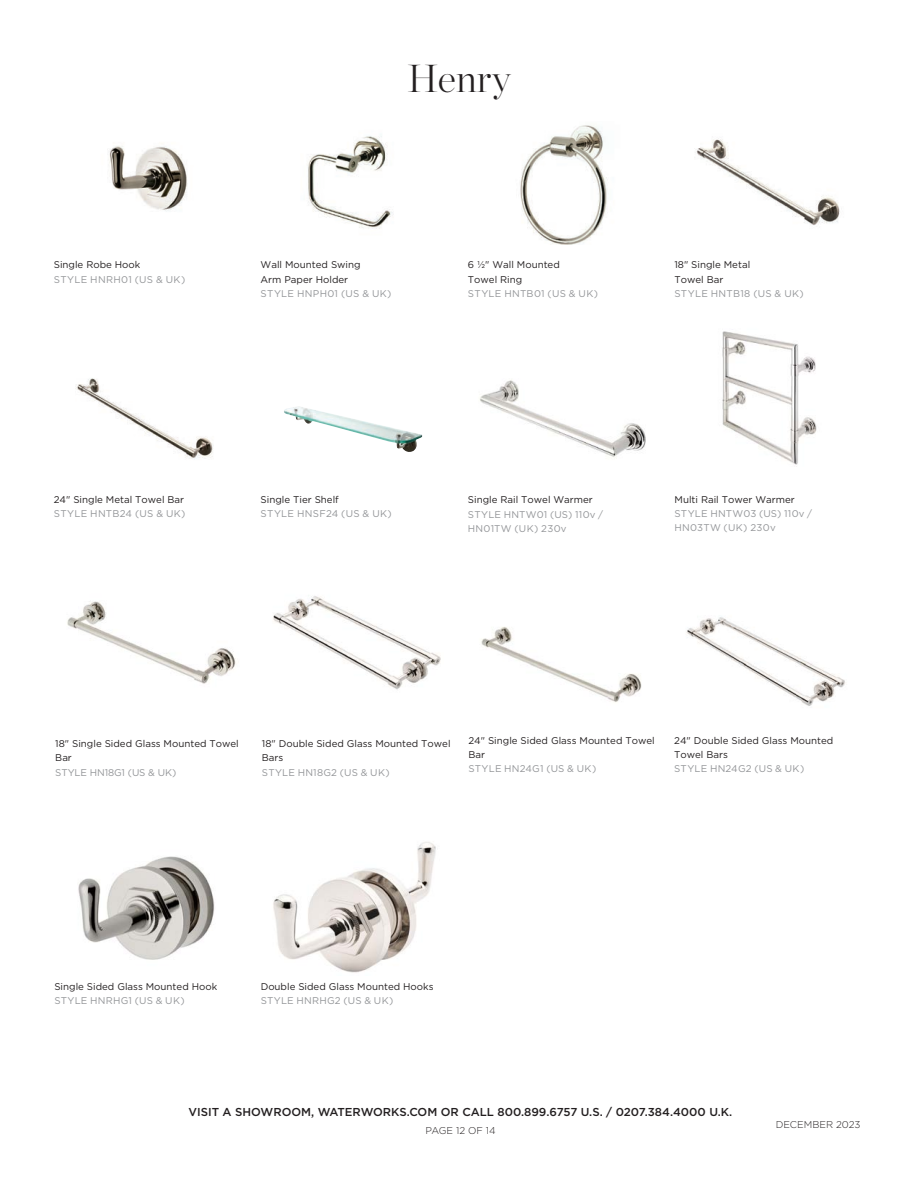
<style>
.page{position:relative;width:918px;height:1188px;background:#fff}
.page>*{position:absolute;margin:0;border:0;box-sizing:border-box;transform-origin:0 0}
.t1{font:200 39px "Chronicle Display";color:#231f20}
.t2{font:500 11.55px "Gotham";color:#231f20}
.t3{font:300 9.9px "Gotham";color:#231f20}
.Text__LIGHT_-_6_5_9_5__0{font:9.75px/14.2px "Gotham";color:#231f20}
.Text__product_number{font:9.75px/14.2px "Gotham";letter-spacing:.03em;color:#939598}
.s1{color:#939598}
</style>
<div class="page">
<img style="left:109px;top:146px;width:78px;height:65px">
<img style="left:308px;top:136px;width:85px;height:93px">
<img style="left:520px;top:125px;width:87px;height:119px">
<img style="left:696px;top:138px;width:144px;height:87px">
<img style="left:75px;top:378px;width:138px;height:81px">
<img style="left:480px;top:380px;width:166px;height:77px">
<img style="left:284px;top:406px;width:138px;height:46px">
<img style="left:722px;top:331px;width:95px;height:134px">
<img style="left:67px;top:601px;width:169px;height:83px">
<img style="left:273px;top:596px;width:168px;height:94px">
<img style="left:481px;top:627px;width:161px;height:75px">
<img style="left:686px;top:617px;width:159px;height:89px">
<img style="left:78px;top:856px;width:137px;height:104px">
<img style="left:273px;top:842px;width:163px;height:131px">
<p class="Text__LIGHT_-_6_5_9_5__0" style="left:54px;top:257px;width:88px">Single Robe Hook</p>
<p class="Text__product_number" style="left:54px;top:272px;width:133px">STYLE HNRH01 (US &amp; UK)</p>
<h1 class="t1" style="left:408px;top:49px;width:104px">Henry</h1>
<p class="Text__LIGHT_-_6_5_9_5__0" style="left:261px;top:257px;width:102px">Wall Mounted Swing<br>Arm Paper Holder</p>
<p class="Text__product_number" style="left:261px;top:286px;width:132px">STYLE HNPH01 (US &amp; UK)</p>
<p class="Text__LIGHT_-_6_5_9_5__0" style="left:468px;top:257px;width:93px">6 1/2" Wall Mounted<br>Towel Ring</p>
<p class="Text__product_number" style="left:468px;top:286px;width:132px">STYLE HNTB01 (US &amp; UK)</p>
<p class="Text__LIGHT_-_6_5_9_5__0" style="left:674px;top:257px;width:77px">18" Single Metal<br>Towel Bar</p>
<p class="Text__product_number" style="left:674px;top:286px;width:131px">STYLE HNTB18 (US &amp; UK)</p>
<p class="Text__LIGHT_-_6_5_9_5__0" style="left:54px;top:492px;width:132px">24" Single Metal Towel Bar</p>
<p class="Text__product_number" style="left:54px;top:506px;width:133px">STYLE HNTB24 (US &amp; UK)</p>
<p class="Text__LIGHT_-_6_5_9_5__0" style="left:261px;top:492px;width:80px">Single Tier Shelf</p>
<p class="Text__product_number" style="left:261px;top:506px;width:133px">STYLE HNSF24 (US &amp; UK)</p>
<p class="Text__LIGHT_-_6_5_9_5__0" style="left:468px;top:493px;width:126px">Single Rail Towel Warmer</p>
<p class="Text__product_number" style="left:468px;top:507px;width:133px">STYLE HNTW01 (US) 110v /<br>HN01TW (UK) 230v</p>
<p class="Text__LIGHT_-_6_5_9_5__0" style="left:675px;top:492px;width:122px">Multi Rail Tower Warmer</p>
<p class="Text__product_number" style="left:675px;top:506px;width:135px">STYLE HNTW03 (US) 110v /<br>HN03TW (UK) 230v</p>
<p class="Text__LIGHT_-_6_5_9_5__0" style="left:55px;top:736px;width:185px">18" Single Sided Glass Mounted Towel<br>Bar<br><span class="s1">STYLE HN18G1 (US &amp; UK)</span></p>
<p class="Text__LIGHT_-_6_5_9_5__0" style="left:468px;top:733px;width:188px">24" Single Sided Glass Mounted Towel<br>Bar</p>
<p class="Text__LIGHT_-_6_5_9_5__0" style="left:262px;top:736px;width:190px">18" Double Sided Glass Mounted Towel<br>Bars</p>
<p class="Text__product_number" style="left:262px;top:765px;width:129px">STYLE HN18G2 (US &amp; UK)</p>
<p class="Text__product_number" style="left:468px;top:762px;width:129px">STYLE HN24G1 (US &amp; UK)</p>
<p class="Text__LIGHT_-_6_5_9_5__0" style="left:674px;top:733px;width:161px">24" Double Sided Glass Mounted<br>Towel Bars</p>
<p class="Text__product_number" style="left:674px;top:762px;width:132px">STYLE HN24G2 (US &amp; UK)</p>
<p class="Text__LIGHT_-_6_5_9_5__0" style="left:54px;top:979px;width:164px">Single Sided Glass Mounted Hook</p>
<p class="Text__product_number" style="left:54px;top:994px;width:132px">STYLE HNRHG1 (US &amp; UK)</p>
<p class="Text__LIGHT_-_6_5_9_5__0" style="left:261px;top:979px;width:174px">Double Sided Glass Mounted Hooks</p>
<p class="Text__product_number" style="left:261px;top:994px;width:134px">STYLE HNRHG2 (US &amp; UK)</p>
<p class="t2" style="left:189px;top:1105px;width:545px">VISIT A SHOWROOM, WATERWORKS.COM OR CALL 800.899.6757 U.S. / 0207.384.4000 U.K.</p>
<p class="t3" style="left:426px;top:1124px;width:72px">PAGE 12 OF 14</p>
<p class="t3" style="left:776px;top:1119px;width:86px">DECEMBER 2023</p>
</div>
